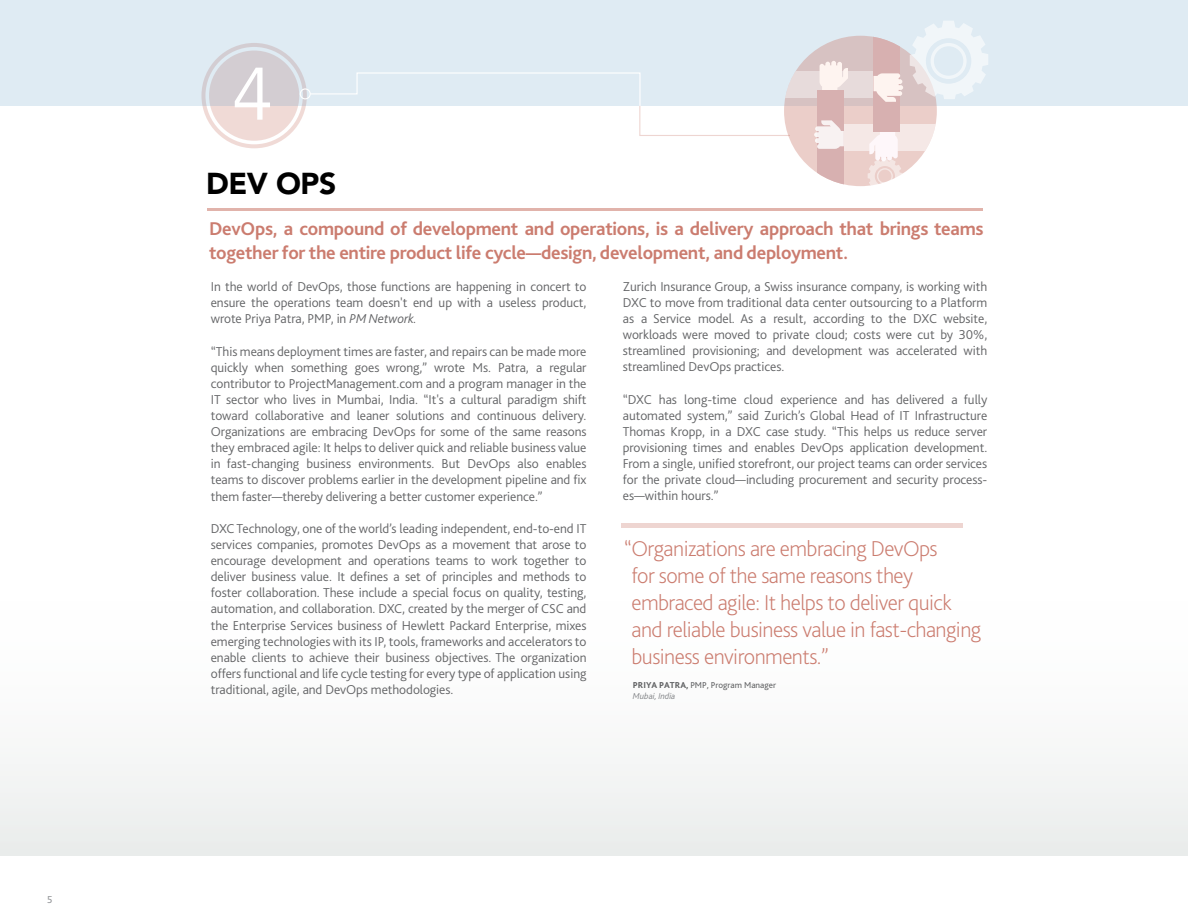
<style>
.page{position:relative;width:1188px;height:918px;background:#fff}
.page>*{position:absolute;margin:0;border:0;box-sizing:border-box;transform-origin:0 0}
.t1{font:73.5px "Avenir";color:#fff}
.t2{font:900 30px "Avenir";letter-spacing:-.015em;color:#000}
.t3{font:200 22.5px/27px "Bliss 2";letter-spacing:-.025em;color:#cb7c6f}
.t4{font:700 19.35px/24px "Bliss 2";letter-spacing:-.015em;color:#cb7c6f}
.t5{font:300 13.5px/16px "Bliss 2";letter-spacing:-.005em;color:#636466;text-align:justify}
.t6{font:10.5px "Bliss 2";color:#939598}
.t7{font:9px/10.8px "Bliss 2";color:#636466}
.s1{font-style:italic}
.s2{font-weight:800}
.s3{font-weight:300;font-style:italic;color:#808285}
</style>
<div class="page">
<div style="left:0;top:600px;width:1188px;height:256px;background:linear-gradient(to right,#f7f7f7,#f7f7f7)"></div>
<div style="left:0;top:0;width:1188px;height:105px;background:#dfebf3"></div>
<hr style="left:208px;top:208px;width:775px;height:3px;background:#cb7c6f">
<hr style="left:621px;top:524px;width:342px;height:4px;background:#eed5d1">
<svg style="left:201px;top:43px;width:589px;height:105px"></svg>
<div style="left:784px;top:36px;width:153px;height:150px;background:linear-gradient(to bottom,#d3c0c1,#f1d2cc);border-radius:50%"></div>
<svg style="left:784px;top:71px;width:89px;height:27px;background:#e6dcdd"></svg>
<svg style="left:820px;top:61px;width:28px;height:29px"></svg>
<div style="left:817px;top:90px;width:27px;height:96px;background:#d7b0b0"></div>
<svg style="left:814px;top:120px;width:30px;height:29px"></svg>
<svg style="left:844px;top:125px;width:92px;height:26px;background:#f5e9e7"></svg>
<div style="left:873px;top:36px;width:27px;height:96px;background:#d7b0b0"></div>
<svg style="left:873px;top:73px;width:30px;height:29px"></svg>
<svg style="left:910px;top:21px;width:78px;height:78px"></svg>
<svg style="left:868px;top:132px;width:35px;height:54px"></svg>
<p class="t6" style="left:47px;top:893px;width:7px">5</p>
<h1 class="t1" style="left:232px;top:52px;width:42px">4</h1>
<h2 class="t2" style="left:206px;top:166px;width:132px">DEV OPS</h2>
<h3 class="t4" style="left:209px;top:216px;width:776px">DevOps, a compound of development and operations, is a delivery approach that brings teams together for the entire product life cycle—design, development, and deployment.</h3>
<p class="t5" style="left:211px;top:278px;width:377px">In the world of DevOps, those functions are happening in concert to ensure the operations team doesn't end up with a useless product, wrote Priya Patra, PMP, in <span class="s1">PM Network.</span></p>
<p class="t5" style="left:211px;top:343px;width:377px">“This means deployment times are faster, and repairs can be made more quickly when something goes wrong,” wrote Ms. Patra, a regular contributor to ProjectManagement.com and a program manager in the IT sector who lives in Mumbai, India. “It's a cultural paradigm shift toward collaborative and leaner solutions and continuous delivery.<br>Organizations are embracing DevOps for some of the same reasons they embraced agile: It helps to deliver quick and reliable business value in fast-changing business environments. But DevOps also enables teams to discover problems earlier in the development pipeline and fix them faster—thereby delivering a better customer experience.”</p>
<p class="t5" style="left:211px;top:520px;width:377px">DXC Technology, one of the world’s leading independent, end-to-end IT services companies, promotes DevOps as a movement that arose to encourage development and operations teams to work together to deliver business value. It defines a set of principles and methods to foster collaboration. These include a special focus on quality, testing, automation, and collaboration. DXC, created by the merger of CSC and the Enterprise Services business of Hewlett Packard Enterprise, mixes emerging technologies with its IP, tools, frameworks and accelerators to enable clients to achieve their business objectives. The organization offers functional and life cycle testing for every type of application using traditional, agile, and DevOps methodologies.</p>
<p class="t5" style="left:623px;top:278px;width:366px">Zurich Insurance Group, a Swiss insurance company, is working with DXC to move from traditional data center outsourcing to a Platform as a Service model. As a result, according to the DXC website, workloads were moved to private cloud; costs were cut by 30%, streamlined provisioning; and development was accelerated with streamlined DevOps practices.</p>
<p class="t5" style="left:623px;top:391px;width:366px">“DXC has long-time cloud experience and has delivered a fully automated system,” said Zurich’s Global Head of IT Infrastructure Thomas Kropp, in a DXC case study. “This helps us reduce server provisioning times and enables DevOps application development.<br>From a single, unified storefront, our project teams can order services for the private cloud—including procurement and security process&shy;es—within hours.”</p>
<h3 class="t3" style="left:631px;top:535px;width:351px;text-indent:-8px">“Organizations are embracing DevOps<br>for some of the same reasons they embraced agile: It helps to deliver quick and reliable business value in fast-changing business environments.”</h3>
<p class="t7" style="left:633px;top:679px;width:145px"><span class="s2">PRIYA PATRA,</span> PMP, Program Manager<br><span class="s3">Mubai, India</span></p>
</div>
